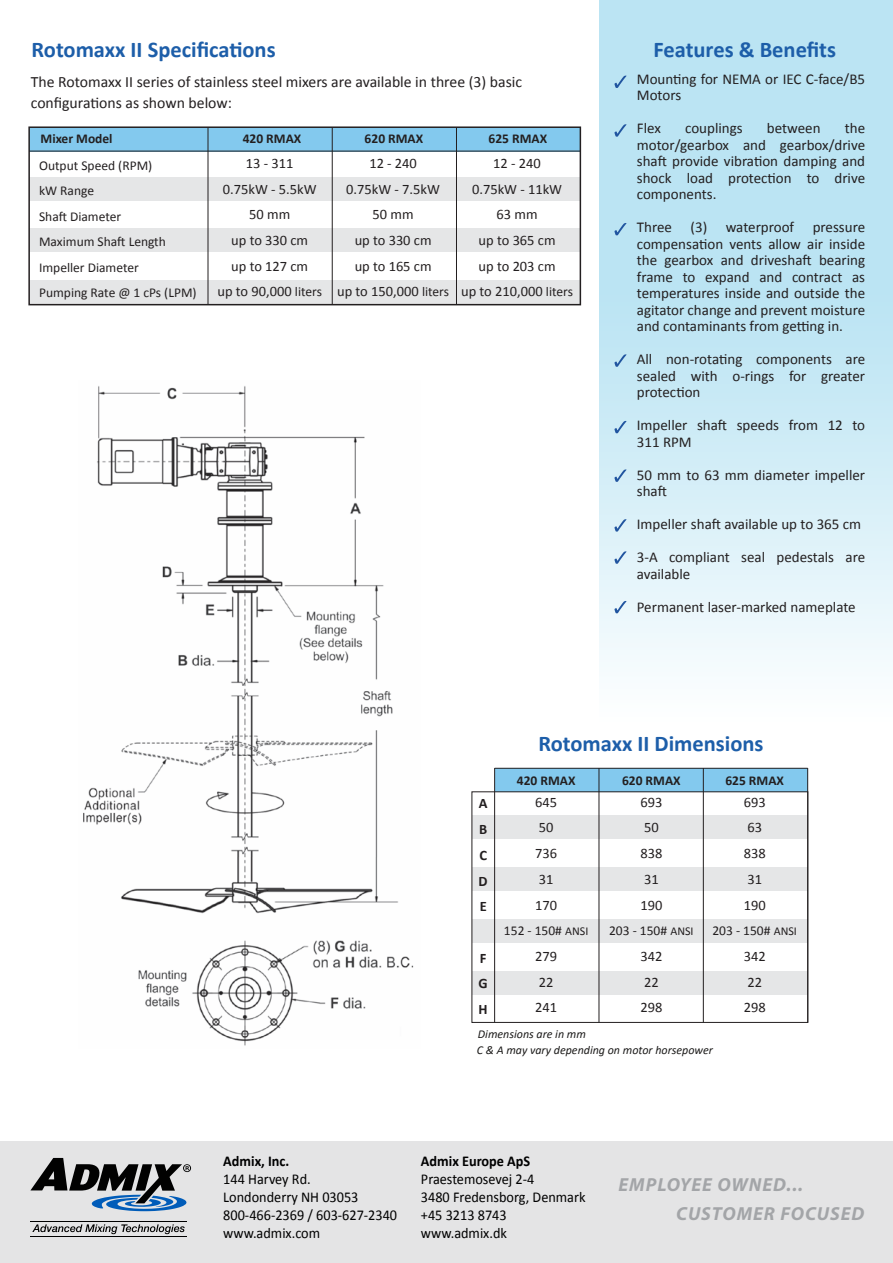
<style>
.page{position:relative;width:893px;height:1263px;background:#fff}
.page>*{position:absolute;margin:0;border:0;box-sizing:border-box;transform-origin:0 0}
.t1{font:700 22.5px "Calibri";color:#1d5ea9}
.t2{font:italic 700 18.9px/29px "Myriad Pro";letter-spacing:.05em;color:#a3a5a8}
.t3{font:15.75px/21px "Calibri";color:#231f20}
.t4{font:15px/16.5px "Calibri";color:#231f20}
.t5{font:15px/18px "Calibri";color:#000;scale:.95 1}
.t6{font:700 15px "Calibri";color:#000;scale:.95 1}
.t7{font:14.4px/25.7px "Calibri";color:#231f20}
.t8{font:700 14.4px/25.7px "Calibri";color:#231f20;text-align:justify}
.t9{font:13.5px/25.5px "Calibri";color:#231f20}
.t10{font:700 13.5px "Calibri";color:#231f20}
.t11{font:italic 12px/16.5px "Calibri";color:#1c1b1a}
.s1{font-size:13.5px}
.s2{font-size:12px}
</style>
<div class="page">
<div style="left:0;top:1141px;width:893px;height:122px;background:#e4e4e5"></div>
<svg style="left:32px;top:1224px;width:153px;height:10px"></svg>
<svg style="left:30px;top:1158px;width:161px;height:53px"></svg>
<hr style="left:30px;top:1221px;width:156px;height:1px;background:#000">
<hr style="left:30px;top:1236px;width:156px;height:1px;background:#000">
<svg style="left:600px;top:0;width:293px;height:1023px"></svg>
<div style="left:29px;top:128px;width:551px;height:24px;background:#83c9ee"></div>
<div style="left:29px;top:177px;width:551px;height:23px;background:#e5e6e7"></div>
<div style="left:29px;top:229px;width:551px;height:23px;background:#e5e6e7"></div>
<div style="left:29px;top:281px;width:551px;height:23px;background:#e5e6e7"></div>
<div style="left:28px;top:126px;width:553px;height:179px;border:2px solid #231f20"></div>
<hr style="left:208px;top:128px;width:1px;height:177px;background:#231f20">
<hr style="left:332px;top:128px;width:1px;height:177px;background:#231f20">
<hr style="left:456px;top:128px;width:1px;height:177px;background:#231f20">
<hr style="left:29px;top:151px;width:552px;height:1px;background:#231f20">
<div style="left:495px;top:768px;width:312px;height:24px;background:#83c9ee"></div>
<div style="left:472px;top:816px;width:335px;height:23px;background:#e5e6e7"></div>
<div style="left:472px;top:867px;width:335px;height:23px;background:#e5e6e7"></div>
<div style="left:472px;top:919px;width:335px;height:23px;background:#e5e6e7"></div>
<div style="left:472px;top:971px;width:335px;height:23px;background:#e5e6e7"></div>
<div style="left:471px;top:791px;width:337px;height:232px;border:1px solid #231f20"></div>
<hr style="left:494px;top:768px;width:1px;height:254px;background:#231f20">
<hr style="left:807px;top:768px;width:1px;height:254px;background:#231f20">
<hr style="left:598px;top:768px;width:1px;height:254px;background:#231f20">
<hr style="left:703px;top:768px;width:1px;height:254px;background:#231f20">
<hr style="left:495px;top:768px;width:313px;height:1px;background:#231f20">
<svg style="left:614px;top:76px;width:12px;height:12px"></svg>
<svg style="left:614px;top:124px;width:12px;height:13px"></svg>
<svg style="left:614px;top:223px;width:12px;height:12px"></svg>
<svg style="left:614px;top:354px;width:12px;height:13px"></svg>
<svg style="left:614px;top:421px;width:12px;height:12px"></svg>
<svg style="left:614px;top:469px;width:12px;height:13px"></svg>
<svg style="left:614px;top:519px;width:12px;height:13px"></svg>
<svg style="left:614px;top:551px;width:12px;height:13px"></svg>
<svg style="left:614px;top:601px;width:12px;height:12px"></svg>
<img style="left:83px;top:386px;width:331px;height:660px">
<h1 class="t1" style="left:32px;top:35px;width:246px">Rotomaxx II Specifications</h1>
<p class="t3" style="left:31px;top:72px;width:493px">The Rotomaxx II series of stainless steel mixers are available in three (3) basic configurations as shown below:</p>
<p class="t10" style="left:41px;top:130px;width:74px">Mixer Model</p>
<p class="t10" style="left:243px;top:130px;width:60px">420 RMAX</p>
<p class="t9" style="left:39px;top:152px;width:159px">Output Speed (RPM)<br>kW Range<br>Shaft Diameter<br>Maximum Shaft Length<br>Impeller Diameter<br>Pumping Rate @ 1 cPs (LPM)</p>
<p class="t7" style="left:217px;top:150px;width:106px;text-align:center">13 - 311<br>0.75kW - 5.5kW<br>50 mm<br>up to 330 cm<br>up to 127 cm<br>up to 90,000 <span class="s1">liters</span></p>
<p class="t10" style="left:365px;top:130px;width:60px">620 RMAX</p>
<p class="t7" style="left:337px;top:150px;width:113px;text-align:center">12 - 240<br>0.75kW - 7.5kW<br>50 mm<br>up to 330 cm<br>up to 165 cm<br>up to 150,000 <span class="s1">liters</span></p>
<p class="t10" style="left:489px;top:130px;width:60px">625 RMAX</p>
<p class="t7" style="left:461px;top:150px;width:113px;text-align:center">12 - 240<br>0.75kW - 11kW<br>63 mm<br>up to 365 cm<br>up to 203 cm<br>up to 210,000 <span class="s1">liters</span></p>
<h1 class="t1" style="left:653px;top:35px;width:184px">Features &amp; Benefits</h1>
<p class="t4" style="left:637px;top:71px;width:230px">Mounting for NEMA or IEC C-face/B5<br>Motors</p>
<p class="t4" style="left:637px;top:120px;width:26px">Flex</p>
<p class="t4" style="left:685px;top:120px;width:59px">couplings</p>
<p class="t4" style="left:767px;top:120px;width:55px">between</p>
<p class="t4" style="left:637px;top:120px;width:230px;text-align:justify;text-indent:208px">the motor/gearbox and gearbox/drive shaft provide vibration damping and shock load protection to drive components.</p>
<p class="t4" style="left:637px;top:219px;width:230px;text-align:justify">Three (3) waterproof pressure compensation vents allow air inside the gearbox and driveshaft bearing frame to expand and contract as temperatures inside and outside the agitator change and prevent moisture and contaminants from getting in.</p>
<p class="t4" style="left:637px;top:351px;width:230px;text-align:justify">All non-rotating components are sealed with o-rings for greater protection</p>
<p class="t4" style="left:637px;top:417px;width:230px">Impeller shaft speeds from 12 to<br>311 RPM</p>
<p class="t4" style="left:637px;top:467px;width:230px">50 mm to 63 mm diameter impeller shaft</p>
<p class="t4" style="left:637px;top:516px;width:226px">Impeller shaft available up to 365 cm</p>
<p class="t4" style="left:637px;top:549px;width:230px">3-A compliant seal pedestals are available</p>
<p class="t4" style="left:637px;top:599px;width:220px">Permanent laser-marked nameplate</p>
<p class="t8" style="left:479px;top:791px;width:11px">A B C D E</p>
<p class="t8" style="left:479px;top:945px;width:11px">F G H</p>
<h1 class="t1" style="left:538px;top:729px;width:227px">Rotomaxx II Dimensions</h1>
<p class="t10" style="left:517px;top:772px;width:60px">420 RMAX</p>
<p class="t7" style="left:535px;top:789px;width:23px">645<br>50<br>736<br>31<br>170</p>
<p class="t9" style="left:504px;top:918px;width:86px">152 - 150# <span class="s2">ANSI</span></p>
<p class="t7" style="left:535px;top:943px;width:23px">279<br>22<br>241</p>
<p class="t10" style="left:622px;top:772px;width:60px">620 RMAX</p>
<p class="t10" style="left:725px;top:772px;width:60px">625 RMAX</p>
<p class="t7" style="left:640px;top:789px;width:23px">693<br>50<br>838<br>31<br>190</p>
<p class="t9" style="left:609px;top:918px;width:86px">203 - 150# <span class="s2">ANSI</span></p>
<p class="t7" style="left:640px;top:943px;width:23px">342<br>22<br>298</p>
<p class="t7" style="left:744px;top:789px;width:23px">693<br>63<br>838<br>31<br>190</p>
<p class="t9" style="left:712px;top:918px;width:86px">203 - 150# <span class="s2">ANSI</span></p>
<p class="t7" style="left:744px;top:943px;width:23px">342<br>22<br>298</p>
<p class="t11" style="left:477px;top:1025px;width:238px">Dimensions are in mm<br>C &amp; A may vary depending on motor horsepower</p>
<p class="t6" style="left:223px;top:1151px;width:71px">Admix, Inc.</p>
<p class="t5" style="left:223px;top:1170px;width:185px">144 Harvey Rd.<br>Londonderry NH 03053<br>800-466-2369 / 603-627-2340 www.admix.com</p>
<p class="t6" style="left:421px;top:1151px;width:117px">Admix Europe ApS</p>
<p class="t5" style="left:421px;top:1170px;width:175px">Praestemosevej 2-4<br>3480 Fredensborg, Denmark +45 3213 8743 www.admix.dk</p>
<p class="t2" style="left:676px;top:1170px;width:190px;text-indent:-58px">EMPLOYEE OWNED...<br>CUSTOMER FOCUSED</p>
</div>
